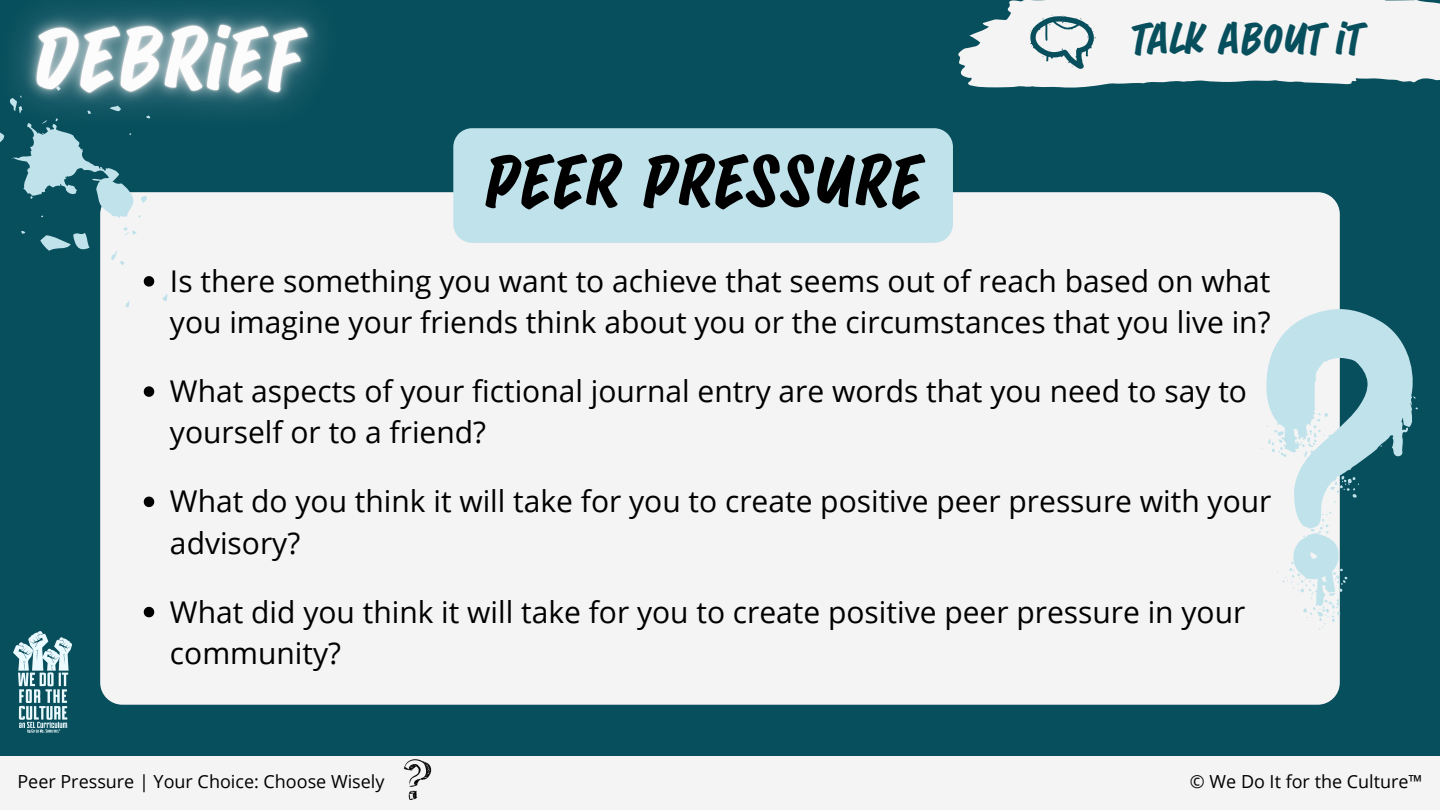
<style>
.page{position:relative;width:1440px;height:810px;background:#084f5d}
.page>*{position:absolute;margin:0;border:0;box-sizing:border-box;transform-origin:0 0}
.t1{font:700 60px "Sandwich Marker Pro";color:#000}
.t2{font:700 36px "Sandwich Marker Pro";color:#084f5d}
.t3{font:30px/41.2px "Open Sans";color:#000}
.t4{font:18px "Open Sans";color:#000}
</style>
<div class="page">
<svg style="left:958px;top:0;width:482px;height:88px;background:#d9e1e3"></svg>
<svg style="left:1030px;top:15px;width:66px;height:54px"></svg>
<div style="left:100px;top:192px;width:1240px;height:513px;background:#f4f4f4;border-radius:22px"></div>
<svg style="left:144px;top:276px;width:10px;height:11px"></svg>
<svg style="left:144px;top:386px;width:10px;height:11px"></svg>
<svg style="left:144px;top:497px;width:10px;height:10px"></svg>
<svg style="left:144px;top:607px;width:10px;height:10px"></svg>
<svg style="left:1261px;top:308px;width:157px;height:324px"></svg>
<img style="left:14px;top:632px;width:57px;height:100px">
<div style="left:453px;top:128px;width:500px;height:115px;background:#c0e2ea"></div>
<div style="left:0;top:756px;width:1440px;height:54px;background:#f4f4f4"></div>
<img style="left:403px;top:759px;width:29px;height:41px">
<svg style="left:163px;top:294px;width:5px;height:7px"></svg>
<svg style="left:126px;top:301px;width:4px;height:7px"></svg>
<svg style="left:123px;top:227px;width:14px;height:9px"></svg>
<svg style="left:111px;top:251px;width:13px;height:14px"></svg>
<svg style="left:23px;top:186px;width:127px;height:32px"></svg>
<svg style="left:40px;top:233px;width:50px;height:18px"></svg>
<img style="left:0;top:6px;width:320px;height:180px">
<p class="t1" style="left:484px;top:146px;width:440px">PEER PRESSURE</p>
<p class="t2" style="left:1131px;top:18px;width:231px">TALK ABOUT IT</p>
<p class="t3" style="left:170px;top:260px;width:1102px">Is there something you want to achieve that seems out of reach based on what you imagine your friends think about you or the circumstances that you live in?</p>
<p class="t3" style="left:170px;top:370px;width:1079px">What aspects of your fictional journal entry are words that you need to say to yourself or to a friend?</p>
<p class="t3" style="left:170px;top:480px;width:1103px">What do you think it will take for you to create positive peer pressure with your advisory?</p>
<p class="t3" style="left:170px;top:590px;width:1077px">What did you think it will take for you to create positive peer pressure in your community?</p>
<p class="t4" style="left:17px;top:768px;width:369px">Peer Pressure | Your Choice: Choose Wisely</p>
<p class="t4" style="left:1190px;top:768px;width:234px">© We Do It for the Culture™</p>
</div>
